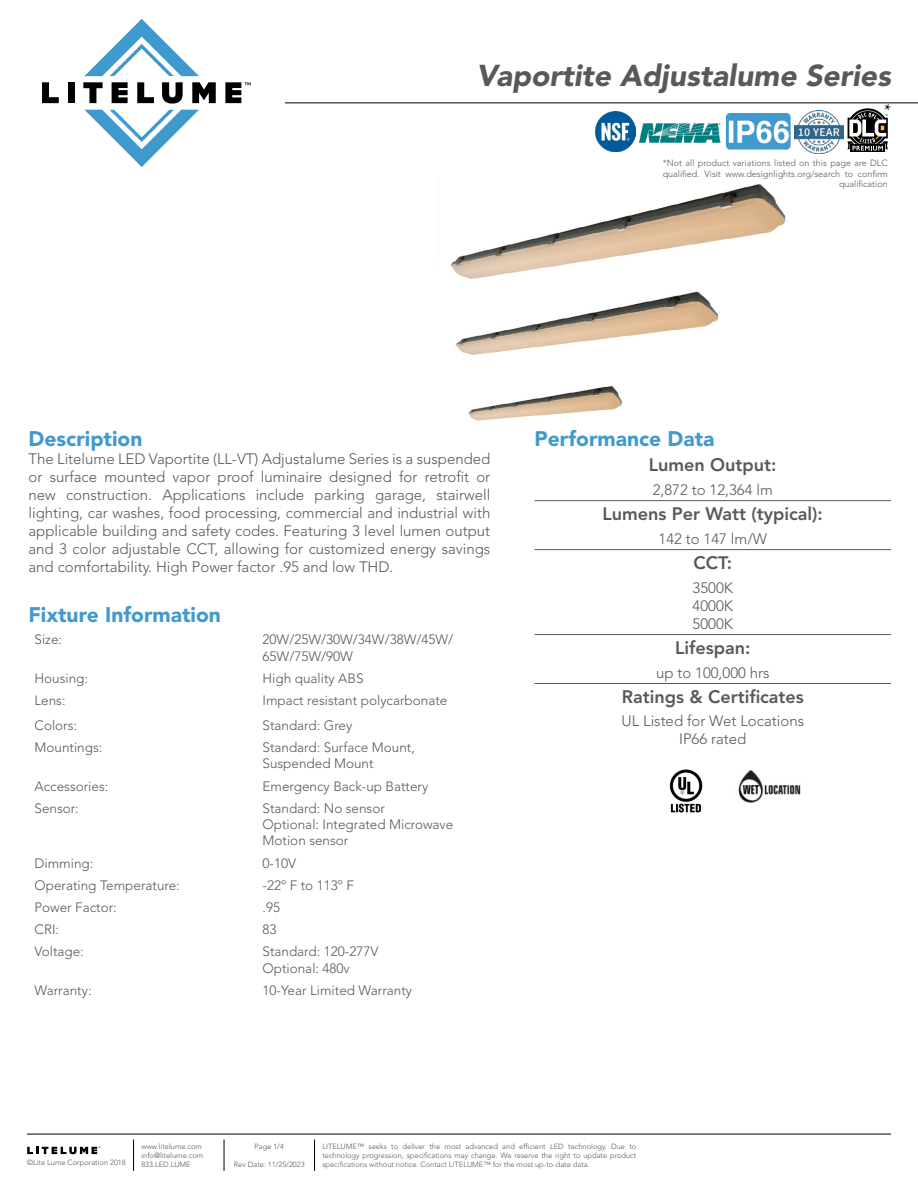
<style>
.page{position:relative;width:918px;height:1188px;background:#fff}
.page>*{position:absolute;margin:0;border:0;box-sizing:border-box;transform-origin:0 0}
.t1{font:italic 900 30px "Avenir LT Std";color:#59595c}
.t2{font:900 21px "Avenir LT Std";color:#419acd}
.t3{font:800 18px "Avenir LT Std";color:#59595c}
.t4{font:18px "Minion Pro";color:#000}
.t5{font:300 15px/18px "Avenir LT Std";color:#59595c;text-align:justify}
.t6{font:300 13.5px/16.2px "Avenir LT Std";color:#59595c}
.t7{font:300 9px/10.5px "Avenir LT Std";color:#59595c;text-align:right}
.t8{font:300 7.5px/9px "Avenir LT Std";color:#59595c;text-align:justify}
</style>
<div class="page">
<hr style="left:27px;top:1134px;width:864px;height:1px;background:#000">
<hr style="left:285px;top:103px;width:633px;height:1px;background:#000">
<hr style="left:133px;top:1140px;width:1px;height:31px;background:#000">
<hr style="left:224px;top:1140px;width:1px;height:31px;background:#000">
<hr style="left:314px;top:1140px;width:1px;height:31px;background:#000">
<svg style="left:27px;top:1147px;width:73px;height:7px"></svg>
<svg style="left:42px;top:82px;width:17px;height:21px"></svg>
<div style="left:68px;top:82px;width:7px;height:21px;background:#000"></div>
<svg style="left:83px;top:82px;width:20px;height:21px"></svg>
<svg style="left:112px;top:82px;width:16px;height:21px"></svg>
<svg style="left:137px;top:82px;width:17px;height:21px"></svg>
<svg style="left:162px;top:82px;width:21px;height:22px"></svg>
<svg style="left:192px;top:82px;width:24px;height:21px"></svg>
<svg style="left:84px;top:19px;width:115px;height:57px"></svg>
<svg style="left:85px;top:110px;width:114px;height:57px"></svg>
<svg style="left:225px;top:82px;width:26px;height:21px"></svg>
<hr style="left:535px;top:500px;width:356px;height:1px;background:#59595c">
<hr style="left:535px;top:549px;width:356px;height:1px;background:#59595c">
<hr style="left:535px;top:634px;width:356px;height:1px;background:#59595c">
<hr style="left:535px;top:683px;width:356px;height:1px;background:#59595c">
<img style="left:738px;top:770px;width:63px;height:33px">
<img style="left:450px;top:184px;width:336px;height:237px">
<img style="left:669px;top:769px;width:34px;height:44px">
<img style="left:725px;top:113px;width:66px;height:37px">
<img style="left:639px;top:123px;width:82px;height:20px">
<img style="left:595px;top:112px;width:41px;height:40px">
<div style="left:850px;top:145px;width:35px;height:7px;background:#000"></div>
<svg style="left:848px;top:108px;width:40px;height:43px"></svg>
<img style="left:794px;top:110px;width:49px;height:43px">
<h1 class="t1" style="left:477px;top:57px;width:416px">Vaportite Adjustalume Series</h1>
<p class="t4" style="left:884px;top:98px;width:9px">*</p>
<p class="t7" style="left:663px;top:158px;width:227px">*Not all product variations listed on this page are DLC qualified. Visit www.designlights.org/search to confirm qualification</p>
<h2 class="t2" style="left:29px;top:426px;width:115px">Description</h2>
<p class="t5" style="left:29px;top:450px;width:463px">The Litelume LED Vaportite (LL-VT) Adjustalume Series is a suspended or surface mounted vapor proof luminaire designed for retrofit or new construction. Applications include parking garage, stairwell lighting, car washes, food processing, commercial and industrial with applicable building and safety codes. Featuring 3 level lumen output and 3 color adjustable CCT, allowing for customized energy savings and comfortability. High Power factor .95 and low THD.</p>
<h2 class="t2" style="left:29px;top:602px;width:194px">Fixture Information</h2>
<p class="t6" style="left:35px;top:632px;width:29px">Size:</p>
<p class="t6" style="left:263px;top:632px;width:192px">20W/25W/30W/34W/38W/45W/<br>65W/75W/90W</p>
<p class="t6" style="left:35px;top:670px;width:55px">Housing:</p>
<p class="t6" style="left:263px;top:670px;width:103px">High quality ABS</p>
<p class="t6" style="left:35px;top:692px;width:33px">Lens:</p>
<p class="t6" style="left:263px;top:692px;width:186px">Impact resistant polycarbonate</p>
<p class="t6" style="left:35px;top:717px;width:44px">Colors:</p>
<p class="t6" style="left:263px;top:717px;width:91px">Standard: Grey</p>
<p class="t6" style="left:35px;top:740px;width:69px">Mountings:</p>
<p class="t6" style="left:263px;top:740px;width:154px">Standard: Surface Mount,<br>Suspended Mount</p>
<p class="t6" style="left:35px;top:778px;width:75px">Accessories:</p>
<p class="t6" style="left:263px;top:778px;width:167px">Emergency Back-up Battery</p>
<p class="t6" style="left:35px;top:800px;width:46px">Sensor:</p>
<p class="t6" style="left:263px;top:800px;width:192px">Standard: No sensor<br>Optional: Integrated Microwave<br>Motion sensor</p>
<p class="t6" style="left:35px;top:855px;width:60px">Dimming:</p>
<p class="t6" style="left:263px;top:855px;width:35px">0-10V</p>
<p class="t6" style="left:35px;top:877px;width:147px">Operating Temperature:</p>
<p class="t6" style="left:263px;top:877px;width:93px">-22º F to 113º F</p>
<p class="t6" style="left:35px;top:899px;width:84px">Power Factor:</p>
<p class="t6" style="left:263px;top:899px;width:19px">.95</p>
<p class="t6" style="left:35px;top:921px;width:26px">CRI:</p>
<p class="t6" style="left:263px;top:921px;width:16px">83</p>
<p class="t6" style="left:35px;top:944px;width:51px">Voltage:</p>
<p class="t6" style="left:263px;top:944px;width:117px">Standard: 120-277V<br>Optional: 480v</p>
<p class="t6" style="left:35px;top:982px;width:59px">Warranty:</p>
<p class="t6" style="left:263px;top:982px;width:151px">10-Year Limited Warranty</p>
<h2 class="t2" style="left:535px;top:426px;width:181px">Performance Data</h2>
<p class="t3" style="left:649px;top:454px;width:129px">Lumen Output:</p>
<p class="t5" style="left:653px;top:481px;width:121px">2,872 to 12,364 lm</p>
<p class="t3" style="left:603px;top:503px;width:222px">Lumens Per Watt (typical):</p>
<p class="t5" style="left:659px;top:529px;width:110px">142 to 147 lm/W</p>
<p class="t3" style="left:693px;top:552px;width:40px">CCT:</p>
<p class="t5" style="left:693px;top:578px;width:42px">3500K 4000K 5000K</p>
<p class="t3" style="left:675px;top:637px;width:77px">Lifespan:</p>
<p class="t5" style="left:656px;top:663px;width:115px">up to 100,000 hrs</p>
<p class="t3" style="left:622px;top:686px;width:184px">Ratings &amp; Certificates</p>
<p class="t5" style="left:622px;top:712px;width:184px;text-align:center">UL Listed for Wet Locations<br>IP66 rated</p>
<p class="t8" style="left:141px;top:1142px;width:63px;text-align:left">www.litelume.com info@litelume.com<br>833.LED.LUME</p>
<p class="t8" style="left:255px;top:1142px;width:31px">Page 1/4</p>
<p class="t8" style="left:27px;top:1158px;width:100px">©Lite Lume Corporation 2018</p>
<p class="t8" style="left:234px;top:1160px;width:72px">Rev Date: 11/25/2023</p>
<p class="t8" style="left:322px;top:1142px;width:316px">LITELUME™ seeks to deliver the most advanced and efficient LED technology. Due to technology progression, specifications may change. We reserve the right to update product specifications without notice. Contact LITELUME™ for the most up-to-date data.</p>
</div>
